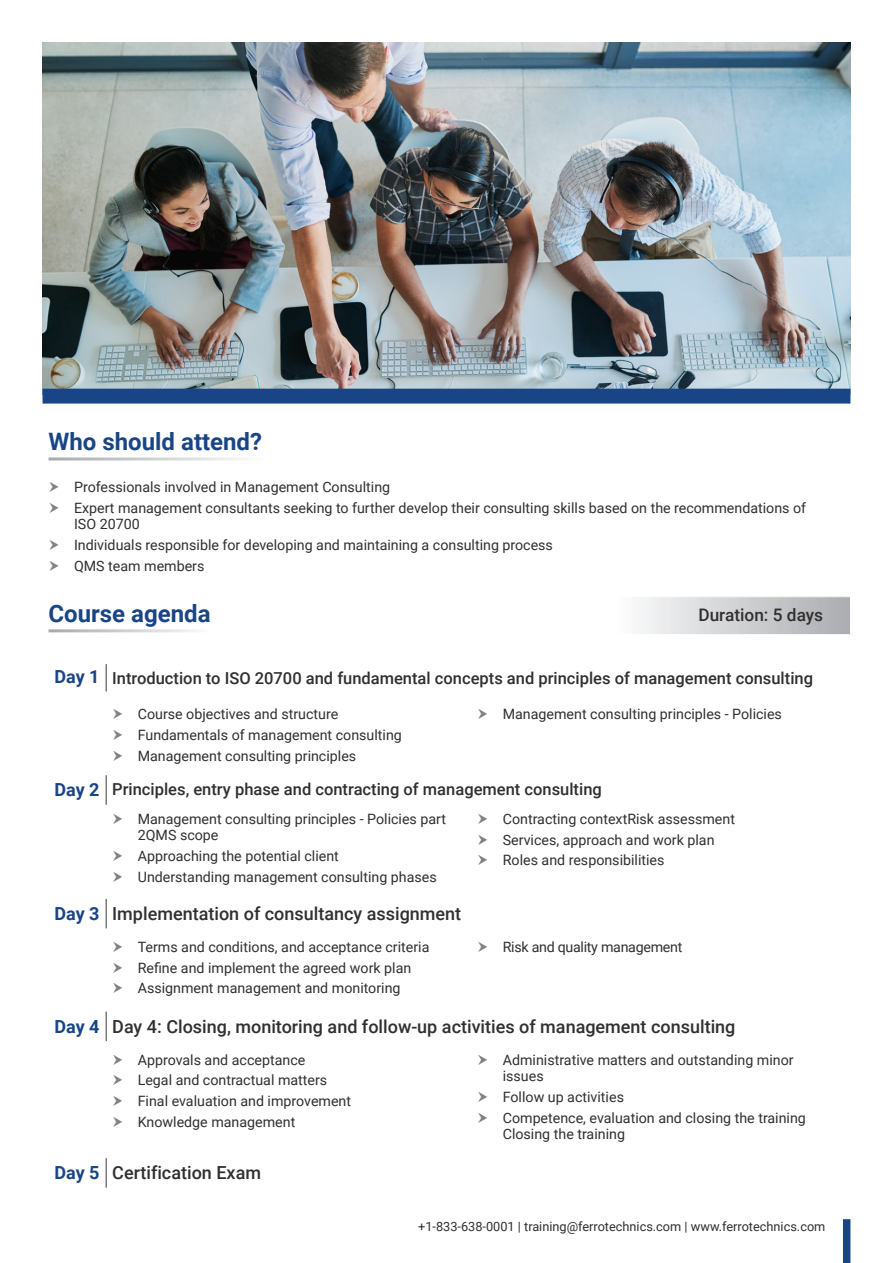
<style>
.page{position:relative;width:893px;height:1263px;background:#fff}
.page>*{position:absolute;margin:0;border:0;box-sizing:border-box;transform-origin:0 0}
.t1{font:700 24px "Roboto";color:#194586}
.t2{font:500 18px "Roboto";color:#312f30}
.t3{font:700 18px "Roboto";letter-spacing:-.005em;color:#194586}
.t4{font:500 17.25px "Roboto";color:#312f30}
.t5{font:500 16.5px "Roboto";color:#312f30}
.t6{font:14.25px/16.5px "Roboto";color:#312f30}
.t7{font:14.25px "Roboto";letter-spacing:-.02em;color:#312f30}
.Bullet_Points{font:12.75px "Roboto";color:#312f30}
</style>
<div class="page">
<img style="left:43px;top:43px;width:807px;height:346px">
<div style="left:43px;top:389px;width:807px;height:15px;background:#194586"></div>
<svg style="left:642px;top:597px;width:208px;height:37px;background:#cecfd2"></svg>
<hr style="left:105px;top:664px;width:2px;height:27px;background:#76787b">
<hr style="left:105px;top:775px;width:2px;height:30px;background:#76787b">
<hr style="left:105px;top:899px;width:2px;height:29px;background:#76787b">
<hr style="left:105px;top:1011px;width:2px;height:30px;background:#76787b">
<hr style="left:105px;top:1158px;width:2px;height:30px;background:#76787b">
<div style="left:843px;top:1219px;width:7px;height:44px;background:#194586"></div>
<p class="t1" style="left:49px;top:425px;width:215px">Who should attend?</p>
<p class="t6" style="left:74px;top:478px;width:318px">Professionals involved in Management Consulting</p>
<p class="t6" style="left:74px;top:499px;width:734px">Expert management consultants seeking to further develop their consulting skills based on the recommendations of<br>ISO 20700</p>
<p class="t6" style="left:74px;top:536px;width:480px">Individuals responsible for developing and maintaining a consulting process</p>
<p class="t6" style="left:74px;top:557px;width:132px">QMS team members</p>
<p class="t1" style="left:49px;top:596px;width:164px">Course agenda</p>
<p class="t4" style="left:698px;top:603px;width:126px">Duration: 5 days</p>
<p class="t3" style="left:55px;top:664px;width:47px">Day 1</p>
<p class="t5" style="left:112px;top:666px;width:702px">Introduction to ISO 20700 and fundamental concepts and principles of management consulting</p>
<p class="t6" style="left:138px;top:705px;width:202px">Course objectives and structure</p>
<p class="t6" style="left:138px;top:726px;width:266px">Fundamentals of management consulting</p>
<p class="t6" style="left:138px;top:747px;width:220px">Management consulting principles</p>
<p class="t6" style="left:503px;top:705px;width:281px">Management consulting principles - Policies</p>
<p class="t3" style="left:55px;top:777px;width:47px">Day 2</p>
<p class="t5" style="left:112px;top:777px;width:491px">Principles, entry phase and contracting of management consulting</p>
<p class="t6" style="left:138px;top:810px;width:310px">Management consulting principles - Policies part<br>2QMS scope</p>
<p class="t6" style="left:138px;top:847px;width:203px">Approaching the potential client</p>
<p class="t6" style="left:138px;top:868px;width:301px">Understanding management consulting phases</p>
<p class="t6" style="left:503px;top:810px;width:234px">Contracting contextRisk assessment</p>
<p class="t6" style="left:503px;top:831px;width:213px">Services, approach and work plan</p>
<p class="t6" style="left:503px;top:851px;width:163px">Roles and responsibilities</p>
<p class="t3" style="left:55px;top:901px;width:47px">Day 3</p>
<p class="t2" style="left:112px;top:901px;width:351px">Implementation of consultancy assignment</p>
<p class="t6" style="left:138px;top:938px;width:293px">Terms and conditions, and acceptance criteria</p>
<p class="t6" style="left:138px;top:959px;width:275px">Refine and implement the agreed work plan</p>
<p class="t6" style="left:138px;top:979px;width:264px">Assignment management and monitoring</p>
<p class="t7" style="left:503px;top:937px;width:181px">Risk and quality management</p>
<p class="t3" style="left:55px;top:1013px;width:47px">Day 4</p>
<p class="t2" style="left:112px;top:1013px;width:625px">Day 4: Closing, monitoring and follow-up activities of management consulting</p>
<p class="t6" style="left:138px;top:1051px;width:169px">Approvals and acceptance</p>
<p class="t6" style="left:138px;top:1071px;width:191px">Legal and contractual matters</p>
<p class="t6" style="left:138px;top:1092px;width:215px">Final evaluation and improvement</p>
<p class="t6" style="left:138px;top:1113px;width:159px">Knowledge management</p>
<p class="t6" style="left:503px;top:1051px;width:292px">Administrative matters and outstanding minor issues</p>
<p class="t6" style="left:503px;top:1088px;width:123px">Follow up activities</p>
<p class="t6" style="left:503px;top:1109px;width:305px">Competence, evaluation and closing the training<br>Closing the training</p>
<p class="t3" style="left:55px;top:1160px;width:47px">Day 5</p>
<p class="t2" style="left:112px;top:1160px;width:150px">Certification Exam</p>
<p class="Bullet_Points" style="left:418px;top:1218px;width:409px">+1-833-638-0001 | training@ferrotechnics.com | www.ferrotechnics.com</p>
</div>
